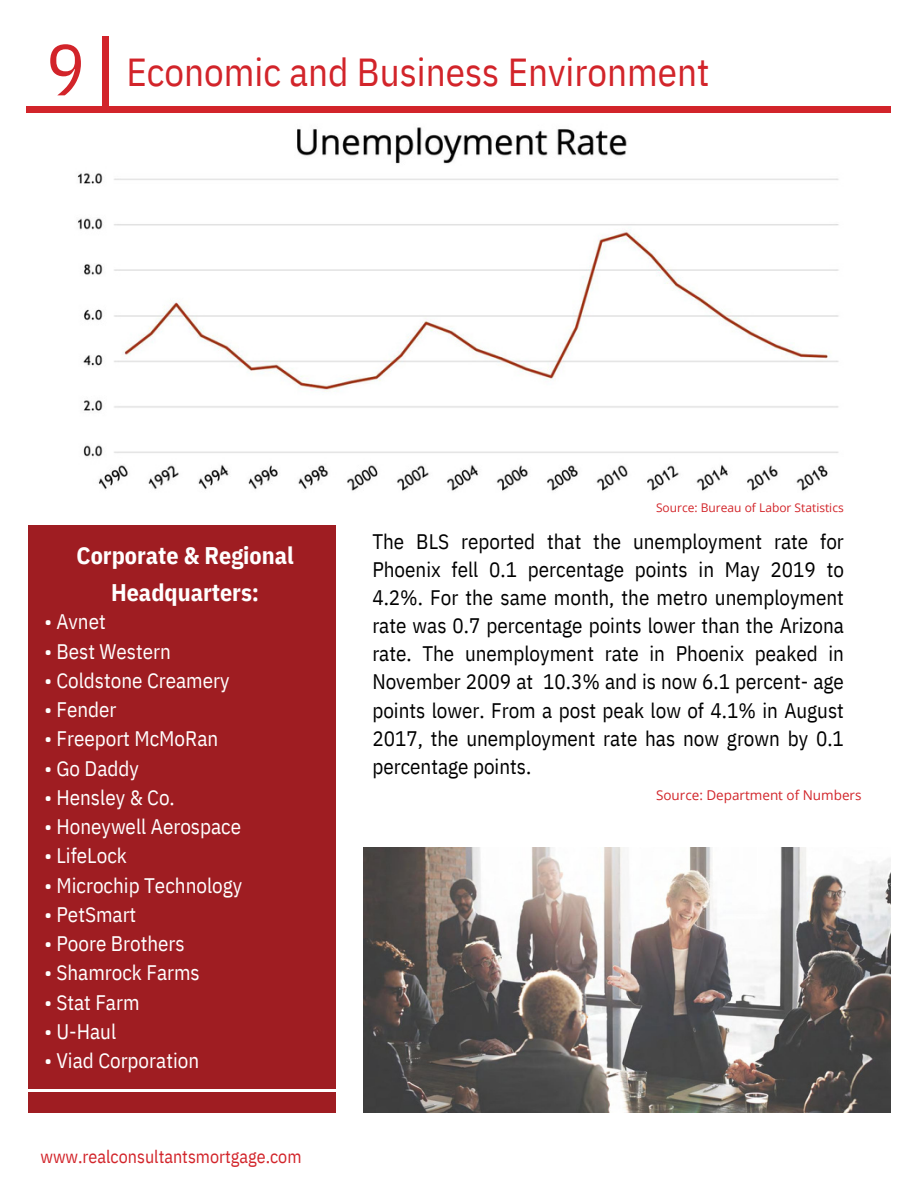
<style>
.page{position:relative;width:918px;height:1188px;background:#fff}
.page>*{position:absolute;margin:0;border:0;box-sizing:border-box;transform-origin:0 0}
.t1{font:72px "IBM Plex Sans Cond";color:#d2242a}
.t2{font:39px "IBM Plex Sans Cond";color:#d2242a}
.t3{font:700 24px/37.2px "IBM Plex Sans Cond";color:#fff;text-align:center}
.t4{font:21px/28.2px "IBM Plex Sans Cond";color:#000;text-align:justify}
.t5{font:21px "IBM Plex Sans Cond";color:#fff}
.t6{font:18px "IBM Plex Sans Cond";color:#d2242a}
.t7{font:13.5px "Open Sans";color:#d2252a}
.t8{font:12px "Open Sans";color:#d2252a}
</style>
<div class="page">
<div style="left:27px;top:106px;width:864px;height:6px;background:#d2242a"></div>
<div style="left:103px;top:37px;width:6px;height:72px;background:#d2242a"></div>
<div style="left:28px;top:525px;width:308px;height:587px;background:#9f1d22"></div>
<img style="left:363px;top:848px;width:528px;height:264px">
<hr style="left:20px;top:1089px;width:318px;height:3px;background:#fff">
<img style="left:77px;top:127px;width:762px;height:364px">
<p class="t1" style="left:46px;top:22px;width:40px">9</p>
<p class="t2" style="left:126px;top:46px;width:585px">Economic and Business Environment</p>
<p class="t8" style="left:656px;top:500px;width:189px">Source: Bureau of Labor Statistics</p>
<p class="t3" style="left:77px;top:537px;width:219px">Corporate &amp; Regional<br>Headquarters:</p>
<p class="t5" style="left:44px;top:608px;width:63px">• Avnet</p>
<p class="t5" style="left:44px;top:637px;width:128px">• Best Western</p>
<p class="t5" style="left:44px;top:666px;width:187px">• Coldstone Creamery</p>
<p class="t5" style="left:44px;top:696px;width:74px">• Fender</p>
<p class="t5" style="left:44px;top:725px;width:175px">• Freeport McMoRan</p>
<p class="t5" style="left:44px;top:754px;width:96px">• Go Daddy</p>
<p class="t5" style="left:44px;top:783px;width:132px">• Hensley &amp; Co.</p>
<p class="t5" style="left:44px;top:813px;width:198px">• Honeywell Aerospace</p>
<p class="t5" style="left:44px;top:842px;width:84px">• LifeLock</p>
<p class="t5" style="left:44px;top:871px;width:199px">• Microchip Technology</p>
<p class="t5" style="left:44px;top:900px;width:93px">• PetSmart</p>
<p class="t5" style="left:44px;top:930px;width:142px">• Poore Brothers</p>
<p class="t5" style="left:44px;top:959px;width:157px">• Shamrock Farms</p>
<p class="t5" style="left:44px;top:988px;width:97px">• Stat Farm</p>
<p class="t5" style="left:44px;top:1017px;width:73px">• U-Haul</p>
<p class="t5" style="left:44px;top:1047px;width:156px">• Viad Corporation</p>
<p class="t6" style="left:40px;top:1144px;width:263px">www.realconsultantsmortgage.com</p>
<p class="t4" style="left:372px;top:527px;width:473px">The BLS reported that the unemployment rate for Phoenix fell 0.1 percentage points in May 2019 to 4.2%. For the same month, the metro unemployment rate was 0.7 percentage points lower than the Arizona rate. The unemployment rate in Phoenix peaked in November 2009 at 10.3% and is now 6.1 percent- age points lower. From a post peak low of 4.1% in August 2017, the unemployment rate has now grown by 0.1 percentage points.</p>
<p class="t7" style="left:656px;top:786px;width:207px">Source: Department of Numbers</p>
</div>
